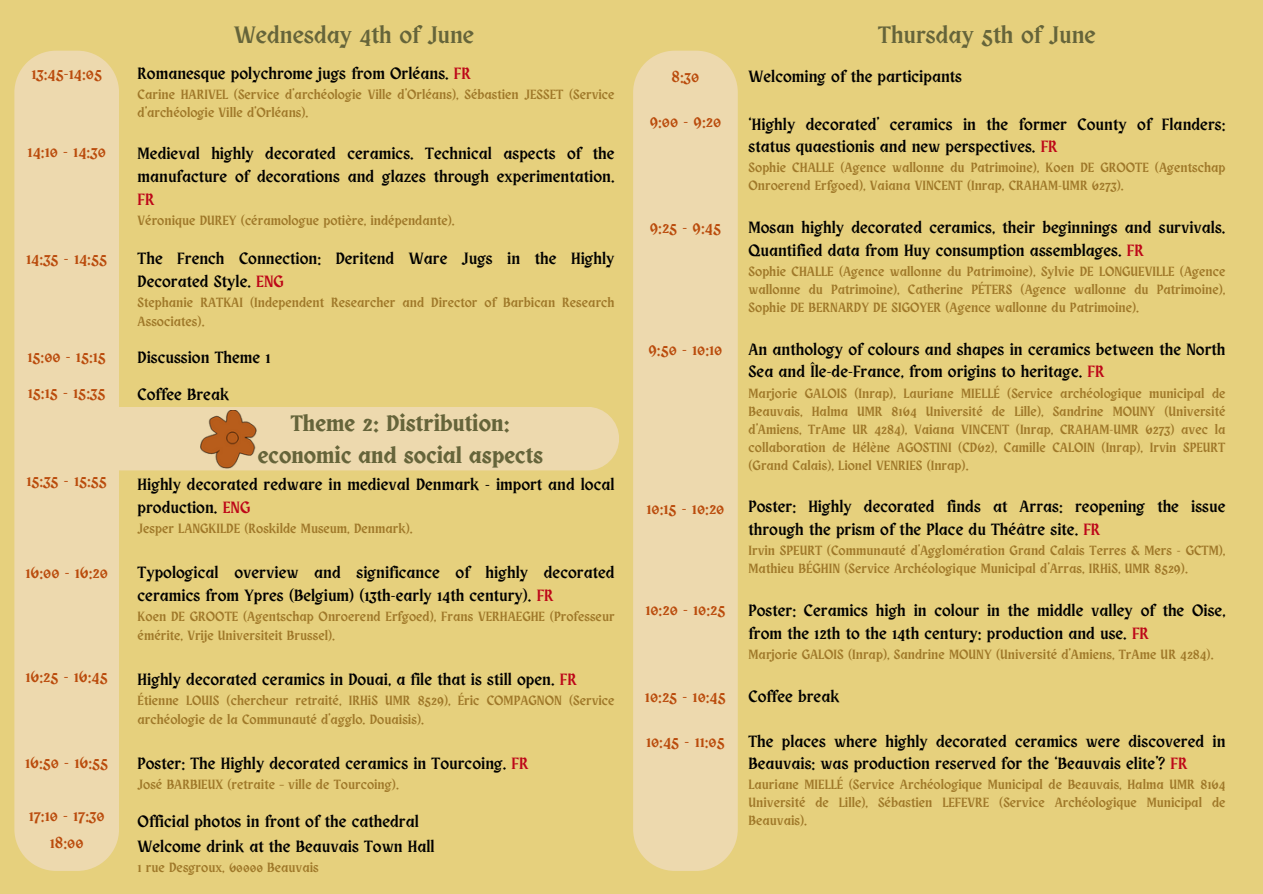
<style>
.page{position:relative;width:1263px;height:894px;background:#fff}
.page>*{position:absolute;margin:0;border:0;box-sizing:border-box;transform-origin:0 0}
.t1{font:24px "Obra Letra";color:#65643a}
.t2{font:700 22.5px/31.5px "Obra Letra";color:#65643a;text-align:center}
.t3{font:16.5px/22.5px "Obra Letra";color:#000}
.t4{font:16.5px "Obra Letra";color:#ba4b0c}
.t5{font:13.5px/18px "Obra Letra";color:#9f7829}
.s1{color:#bd0618}
</style>
<div class="page">
<div style="left:0;top:0;width:1263px;height:893px;background:#e6d07d"></div>
<div style="left:633px;top:51px;width:105px;height:819px;background:#edd9ae"></div>
<svg style="left:14px;top:51px;width:105px;height:819px;background:#ecd8ab"></svg>
<div style="left:89px;top:406px;width:530px;height:64px;background:#edd9ae;border-radius:32px"></div>
<img style="left:201px;top:410px;width:56px;height:58px">
<h3 class="t4" style="left:31px;top:66px;width:72px">13:45-14:05</h3>
<p class="t4" style="left:28px;top:144px;width:80px">14:10 - 14:30</p>
<p class="t4" style="left:26px;top:251px;width:82px">14:35 - 14:55</p>
<h3 class="t4" style="left:27px;top:349px;width:80px">15:00 - 15:15</h3>
<h3 class="t4" style="left:28px;top:385px;width:79px">15:15 - 15:35</h3>
<h3 class="t4" style="left:26px;top:472px;width:82px">15:35 - 15:55</h3>
<h3 class="t4" style="left:25px;top:564px;width:84px">16:00 - 16:20</h3>
<p class="t4" style="left:26px;top:669px;width:84px">16:25 - 16:45</p>
<p class="t4" style="left:25px;top:755px;width:85px">16:50 - 16:55</p>
<p class="t4" style="left:29px;top:808px;width:77px">17:10 - 17:30</p>
<p class="t4" style="left:50px;top:834px;width:35px">18:00</p>
<p class="t1" style="left:234px;top:24px;width:241px">Wednesday 4th of June</p>
<p class="t3" style="left:138px;top:63px;width:335px">Romanesque polychrome jugs from Orléans. <span class="s1">FR</span></p>
<h3 class="t5" style="left:138px;top:86px;width:478px;line-height:18.5px">Carine HARIVEL (Service d’archéologie Ville d’Orléans), Sébastien JESSET (Service d’archéologie Ville d’Orléans).</h3>
<h3 class="t3" style="left:138px;top:143px;width:478px;text-align:justify">Medieval highly decorated ceramics. Technical aspects of the manufacture of decorations and glazes through experimentation.<br><span class="s1">FR</span></h3>
<h3 class="t5" style="left:138px;top:212px;width:319px">Véronique DUREY (céramologue potière, indépendante).</h3>
<h3 class="t3" style="left:138px;top:248px;width:478px">The French Connection: Deritend Ware Jugs in the Highly<br>Decorated Style. <span class="s1">ENG</span></h3>
<p class="t5" style="left:138px;top:294px;width:478px;line-height:18.5px">Stephanie RATKAI (Independent Researcher and Director of Barbican Research<br>Associates).</p>
<h1 class="t3" style="left:138px;top:347px;width:134px">Discussion Theme 1</h1>
<h3 class="t3" style="left:138px;top:384px;width:93px">Coffee Break</h3>
<h3 class="t2" style="left:258px;top:409px;width:287px">Theme 2: Distribution: economic and social aspects</h3>
<h3 class="t3" style="left:138px;top:474px;width:478px;line-height:23px">Highly decorated redware in medieval Denmark - import and local production. <span class="s1">ENG</span></h3>
<h3 class="t5" style="left:138px;top:520px;width:277px">Jesper LANGKILDE (Roskilde Museum, Denmark).</h3>
<h3 class="t3" style="left:138px;top:561px;width:478px;line-height:23px">Typological overview and significance of highly decorated ceramics from Ypres (Belgium) (13th-early 14th century). <span class="s1">FR</span></h3>
<h3 class="t5" style="left:138px;top:607px;width:478px;line-height:18.9px">Koen DE GROOTE (Agentschap Onroerend Erfgoed), Frans VERHAEGHE (Professeur émérite, Vrije Universiteit Brussel).</h3>
<h3 class="t3" style="left:138px;top:668px;width:441px">Highly decorated ceramics in Douai, a file that is still open. <span class="s1">FR</span></h3>
<h3 class="t5" style="left:138px;top:691px;width:478px;line-height:18.9px">Étienne LOUIS (chercheur retraité, IRHiS UMR 8529), Éric COMPAGNON (Service archéologie de la Communauté d'agglo. Douaisis).</h3>
<h3 class="t3" style="left:138px;top:752px;width:392px">Poster: The Highly decorated ceramics in Tourcoing. <span class="s1">FR</span></h3>
<h3 class="t5" style="left:138px;top:775px;width:263px">José BARBIEUX (retraite – ville de Tourcoing).</h3>
<h3 class="t3" style="left:138px;top:811px;width:283px">Official photos in front of the cathedral</h3>
<h3 class="t3" style="left:138px;top:836px;width:299px">Welcome drink at the Beauvais Town Hall</h3>
<h3 class="t5" style="left:138px;top:859px;width:183px">1 rue Desgroux, 60000 Beauvais</h3>
<p class="t4" style="left:672px;top:69px;width:29px">8:30</p>
<h3 class="t4" style="left:650px;top:114px;width:73px">9:00 - 9:20</h3>
<p class="t4" style="left:650px;top:220px;width:73px">9:25 - 9:45</p>
<p class="t4" style="left:648px;top:342px;width:76px">9:50 - 10:10</p>
<p class="t4" style="left:646px;top:501px;width:79px">10:15 - 10:20</p>
<h3 class="t4" style="left:645px;top:602px;width:82px">10:20 - 10:25</h3>
<h3 class="t4" style="left:645px;top:688px;width:82px">10:25 - 10:45</h3>
<p class="t4" style="left:646px;top:733px;width:80px">10:45 - 11:05</p>
<p class="t1" style="left:878px;top:24px;width:219px">Thursday 5th of June</p>
<h2 class="t3" style="left:748px;top:67px;width:215px">Welcoming of the participants</h2>
<h2 class="t3" style="left:748px;top:114px;width:478px">‘Highly decorated’ ceramics in the former County of Flanders: status quaestionis and new perspectives. <span class="s1">FR</span></h2>
<h3 class="t5" style="left:748px;top:160px;width:478px">Sophie CHALLE (Agence wallonne du Patrimoine), Koen DE GROOTE (Agentschap<br>Onroerend Erfgoed), Vaiana VINCENT (Inrap, CRAHAM-UMR 6273).</h3>
<h3 class="t3" style="left:748px;top:217px;width:478px">Mosan highly decorated ceramics, their beginnings and survivals.<br>Quantified data from Huy consumption assemblages. <span class="s1">FR</span></h3>
<h3 class="t5" style="left:748px;top:263px;width:478px;text-align:justify">Sophie CHALLE (Agence wallonne du Patrimoine), Sylvie DE LONGUEVILLE (Agence wallonne du Patrimoine), Catherine PÉTERS (Agence wallonne du Patrimoine), Sophie DE BERNARDY DE SIGOYER (Agence wallonne du Patrimoine).</h3>
<h3 class="t3" style="left:748px;top:339px;width:478px">An anthology of colours and shapes in ceramics between the North<br>Sea and Île-de-France, from origins to heritage. <span class="s1">FR</span></h3>
<h3 class="t5" style="left:748px;top:385px;width:478px;text-align:justify">Marjorie GALOIS (Inrap), Lauriane MIELLÉ (Service archéologique municipal de Beauvais, Halma UMR 8164 Université de Lille), Sandrine MOUNY (Université d’Amiens, TrAme UR 4284), Vaiana VINCENT (Inrap, CRAHAM-UMR 6273) avec la collaboration de Hélène AGOSTINI (CD62), Camille CALOIN (Inrap), Irvin SPEURT (Grand Calais), Lionel VENRIES (Inrap).</h3>
<h3 class="t3" style="left:748px;top:496px;width:478px">Poster: Highly decorated finds at Arras: reopening the issue through the prism of the Place du Théâtre site. <span class="s1">FR</span></h3>
<h3 class="t5" style="left:748px;top:542px;width:478px">Irvin SPEURT (Communauté d’Agglomération Grand Calais Terres &amp; Mers - GCTM),<br>Mathieu BÉGHIN (Service Archéologique Municipal d’Arras, IRHiS, UMR 8529).</h3>
<h3 class="t3" style="left:748px;top:600px;width:478px">Poster: Ceramics high in colour in the middle valley of the Oise, from the 12th to the 14th century: production and use. <span class="s1">FR</span></h3>
<h3 class="t5" style="left:748px;top:646px;width:467px">Marjorie GALOIS (Inrap), Sandrine MOUNY (Université d’Amiens, TrAme UR 4284).</h3>
<h3 class="t3" style="left:748px;top:685px;width:92px">Coffee break</h3>
<h3 class="t3" style="left:748px;top:730px;width:478px">The places where highly decorated ceramics were discovered in<br>Beauvais: was production reserved for the ‘Beauvais elite’? <span class="s1">FR</span></h3>
<p class="t5" style="left:748px;top:776px;width:478px;text-align:justify">Lauriane MIELLÉ (Service Archéologique Municipal de Beauvais, Halma UMR 8164<br>Université de Lille), Sébastien LEFEVRE (Service Archéologique Municipal de Beauvais).</p>
</div>
